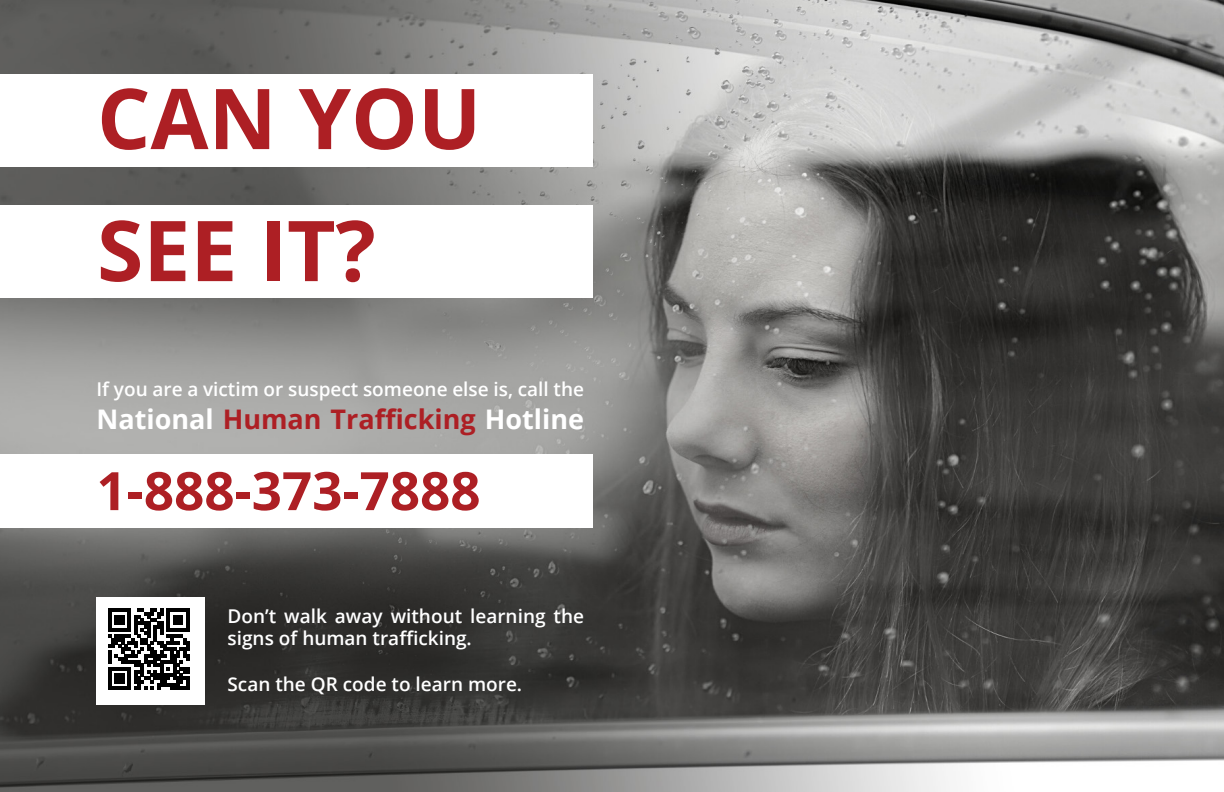
<style>
.page{position:relative;width:1224px;height:792px;background:#fff}
.page>*{position:absolute;margin:0;border:0;box-sizing:border-box;transform-origin:0 0}
.t1{font:700 84px "Open Sans";color:#ad1f24}
.t2{font:700 53px "Open Sans";color:#ad1f24}
.t3{font:700 27px "Open Sans";color:#ad1f24}
.t4{font:600 19px/22.8px "Open Sans";color:#fff}
.s1{color:#fff}
</style>
<div class="page">
<img style="left:0;top:0;width:1224px;height:791px">
<div style="left:0;top:454px;width:592px;height:74px;background:#fff"></div>
<div style="left:0;top:74px;width:592px;height:93px;background:#fff"></div>
<div style="left:0;top:205px;width:592px;height:93px;background:#fff"></div>
<div style="left:96px;top:597px;width:108px;height:108px;background:#fff"></div>
<svg style="left:108px;top:609px;width:81px;height:81px"></svg>
<p class="t1" style="left:97px;top:59px;width:386px">CAN YOU</p>
<p class="t1" style="left:97px;top:191px;width:280px">SEE IT?</p>
<p class="t4" style="left:96px;top:377px;width:489px">If you are a victim or suspect someone else is, call the</p>
<p class="t3" style="left:96px;top:400px;width:489px"><span class="s1">National</span> Human Trafficking <span class="s1">Hotline</span></p>
<p class="t2" style="left:96px;top:453px;width:386px">1-888-373-7888</p>
<p class="t4" style="left:228px;top:604px;width:358px">Don’t walk away without learning the signs of human trafficking.</p>
<p class="t4" style="left:228px;top:672px;width:296px">Scan the QR code to learn more.</p>
</div>
